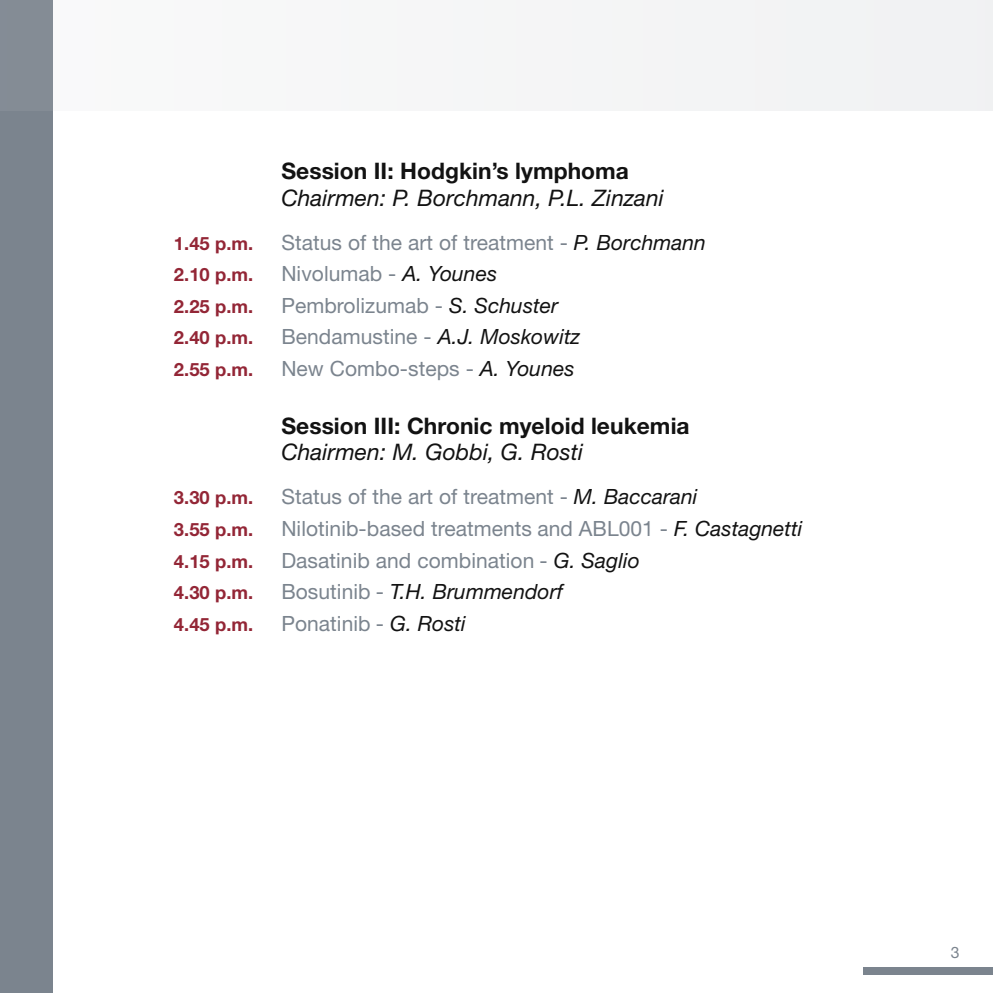
<style>
.page{position:relative;width:993px;height:993px;background:#fff}
.page>*{position:absolute;margin:0;border:0;box-sizing:border-box;transform-origin:0 0}
.t1{font:700 22.75px "Helvetica Neue";letter-spacing:.005em;color:#121212}
.t2{font:italic 22.75px "Helvetica Neue";letter-spacing:.005em;color:#121212}
.t3{font:21px "Helvetica Neue";letter-spacing:.005em;color:#7b848e}
.t4{font:italic 21px "Helvetica Neue";letter-spacing:.005em;color:#121212}
.t5{font:700 18.38px "Helvetica Neue";letter-spacing:.005em;color:#932636}
.t6{font:15.75px "Helvetica Neue";color:#7b848e}
.s1{font-style:italic;color:#121212}
.s2{font-style:normal;color:#7b848e}
</style>
<div class="page">
<div style="left:863px;top:967px;width:129px;height:7px;background:#7b848e"></div>
<div style="left:0;top:0;width:52px;height:992px;background:#7b848e"></div>
<div style="left:0;top:0;width:992px;height:110px;background:#f5f5f6"></div>
<p class="t1" style="left:281px;top:157px;width:349px">Session II: Hodgkin’s lymphoma</p>
<p class="t2" style="left:281px;top:184px;width:384px">Chairmen: P. Borchmann, P.L. Zinzani</p>
<p class="t5" style="left:174px;top:232px;width:81px">1.45 p.m.</p>
<p class="t3" style="left:281px;top:230px;width:426px">Status of the art of treatment - <span class="s1">P. Borchmann</span></p>
<p class="t5" style="left:174px;top:263px;width:81px">2.10 p.m.</p>
<p class="t3" style="left:281px;top:261px;width:217px">Nivolumab - <span class="s1">A. Younes</span></p>
<p class="t5" style="left:174px;top:295px;width:81px">2.25 p.m.</p>
<p class="t3" style="left:281px;top:293px;width:278px">Pembrolizumab - <span class="s1">S. Schuster</span></p>
<p class="t5" style="left:174px;top:326px;width:81px">2.40 p.m.</p>
<p class="t3" style="left:281px;top:324px;width:300px">Bendamustine - <span class="s1">A.J. Moskowitz</span></p>
<p class="t5" style="left:174px;top:358px;width:81px">2.55 p.m.</p>
<p class="t3" style="left:281px;top:356px;width:294px">New Combo-steps - <span class="s1">A. Younes</span></p>
<p class="t1" style="left:281px;top:411px;width:409px">Session III: Chronic myeloid leukemia</p>
<p class="t2" style="left:281px;top:438px;width:303px">Chairmen: M. Gobbi, G. Rosti</p>
<p class="t5" style="left:174px;top:486px;width:81px">3.30 p.m.</p>
<p class="t3" style="left:281px;top:484px;width:417px">Status of the art of treatment - <span class="s1">M. Baccarani</span></p>
<p class="t5" style="left:174px;top:518px;width:81px">3.55 p.m.</p>
<p class="t3" style="left:281px;top:516px;width:522px">Nilotinib-based treatments and ABL001 - <span class="s1">F. Castagnetti</span></p>
<p class="t5" style="left:174px;top:549px;width:81px">4.15 p.m.</p>
<p class="t3" style="left:281px;top:547px;width:360px">Dasatinib and combination - <span class="s1">G. Saglio</span></p>
<p class="t5" style="left:174px;top:581px;width:81px">4.30 p.m.</p>
<p class="t4" style="left:281px;top:578px;width:283px"><span class="s2">Bosutinib -</span> T.H. Brummendorf</p>
<p class="t5" style="left:174px;top:612px;width:81px">4.45 p.m.</p>
<p class="t3" style="left:281px;top:610px;width:186px">Ponatinib - <span class="s1">G. Rosti</span></p>
<p class="t6" style="left:950px;top:942px;width:10px">3</p>
</div>
